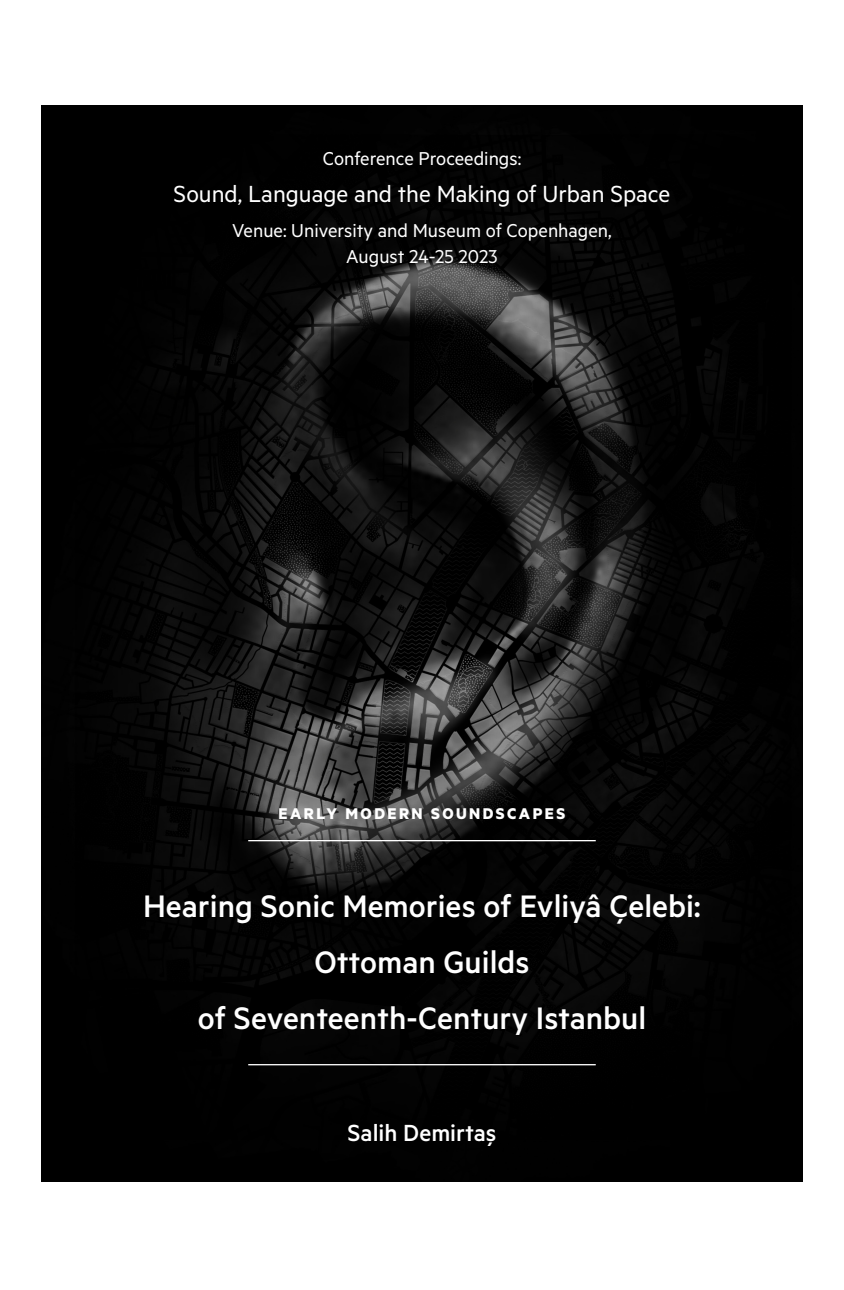
<style>
.page{position:relative;width:844px;height:1290px;background:#fff}
.page>*{position:absolute;margin:0;border:0;box-sizing:border-box;transform-origin:0 0}
._01_Rubrik{font:500 35px/56px "Metric";color:#fff;text-align:center}
.t1{font:26.25px "Metric";color:#fff}
._02_Brød_uden_indent{font:500 26.25px "Metric";color:#fff}
.t2{font:21px/26.2px "Metric";color:#fff;text-align:center}
.versaler{font:700 17.5px "Metric";letter-spacing:.14em;color:#fff}
</style>
<div class="page">
<img style="left:41px;top:105px;width:761px;height:1076px">
<hr style="left:248px;top:840px;width:347px;height:1px;background:#fff">
<hr style="left:248px;top:1064px;width:347px;height:1px;background:#fff">
<p class="t2" style="left:322px;top:145px;width:200px">Conference Proceedings:</p>
<p class="t1" style="left:173px;top:179px;width:498px">Sound, Language and the Making of Urban Space</p>
<p class="t2" style="left:232px;top:217px;width:381px">Venue: University and Museum of Copenhagen,<br>August 24-25 2023</p>
<p class="versaler" style="left:278px;top:802px;width:288px">EARLY MODERN SOUNDSCAPES</p>
<p class="_01_Rubrik" style="left:143px;top:877px;width:559px">Hearing Sonic Memories of Evliyâ Çelebi:</p>
<p class="_01_Rubrik" style="left:198px;top:933px;width:450px">Ottoman Guilds<br>of Seventeenth-Century Istanbul</p>
<p class="_02_Brød_uden_indent" style="left:347px;top:1118px;width:150px">Salih Demirtaş</p>
</div>
